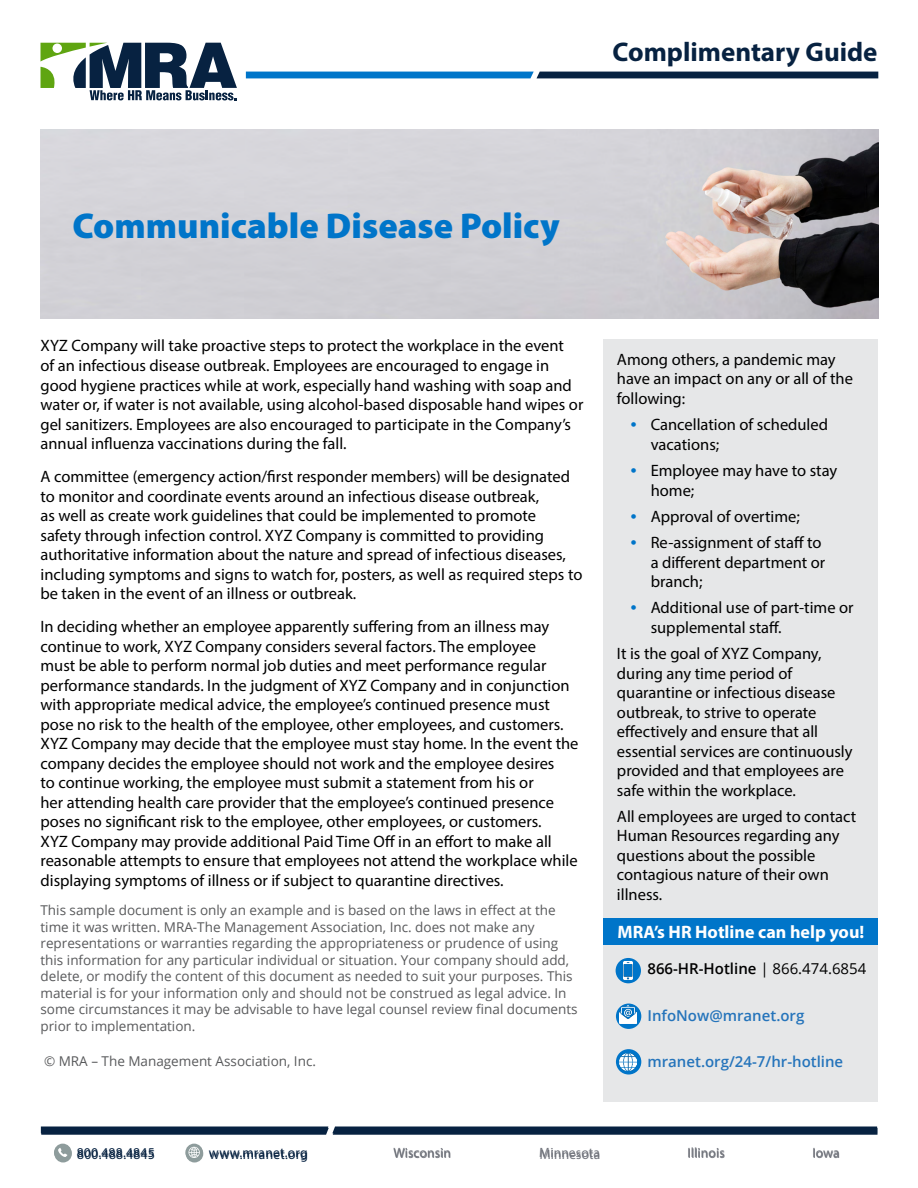
<style>
.page{position:relative;width:918px;height:1188px;background:#fff}
.page>*{position:absolute;margin:0;border:0;box-sizing:border-box;transform-origin:0 0}
.t1{font:900 36px "Myriad Pro";color:#0075c9}
.t2{font:700 27px "Myriad Pro";color:#072241}
.t3{font:700 18px "Myriad Pro";color:#fff}
.t4{font:16.5px/19.5px "Myriad Pro";color:#000}
.t5{font:600 15px "Open Sans";color:#2574bb}
.t6{font:600 15px "Open Sans";color:#000}
.t7{font:13.5px/16.5px "Open Sans";color:#58595b}
.t8{font:13.5px "Myriad Pro";letter-spacing:.01em;color:#71747c}
.t9{font:13.5px "Myriad Pro";letter-spacing:.02em;color:#072241}
.s1{font-family:"Adobe Garamond Pro";color:#0075c9}
.s2{font-weight:400}
</style>
<div class="page">
<svg style="left:246px;top:72px;width:632px;height:6px;background:#064980"></svg>
<svg style="left:186px;top:1145px;width:17px;height:18px"></svg>
<svg style="left:54px;top:1145px;width:18px;height:18px"></svg>
<svg style="left:41px;top:43px;width:196px;height:57px"></svg>
<svg style="left:41px;top:1126px;width:837px;height:9px;background:#1e3652"></svg>
<div style="left:185px;top:1144px;width:18px;height:17px;background:#8e9c9c;border-radius:50%"></div>
<svg style="left:189px;top:1147px;width:11px;height:11px"></svg>
<div style="left:54px;top:1144px;width:18px;height:17px;background:#8e9c9c;border-radius:50%"></div>
<svg style="left:58px;top:1148px;width:10px;height:9px"></svg>
<img style="left:40px;top:130px;width:838px;height:189px">
<div style="left:603px;top:339px;width:275px;height:763px;background:#e6e7e8"></div>
<div style="left:603px;top:918px;width:275px;height:27px;background:#0075c9"></div>
<svg style="left:616px;top:1004px;width:25px;height:25px"></svg>
<svg style="left:616px;top:1049px;width:25px;height:26px"></svg>
<svg style="left:616px;top:958px;width:25px;height:25px"></svg>
<img style="left:624px;top:962px;width:9px;height:17px">
<img style="left:620px;top:1006px;width:17px;height:17px">
<img style="left:620px;top:1053px;width:17px;height:17px">
<h2 class="t2" style="left:613px;top:34px;width:266px">Complimentary Guide</h2>
<h1 class="t1" style="left:72px;top:205px;width:489px">Communicable Disease Policy</h1>
<p class="t4" style="left:40px;top:336px;width:544px">XYZ Company will take proactive steps to protect the workplace in the event<br>of an infectious disease outbreak. Employees are encouraged to engage in good hygiene practices while at work, especially hand washing with soap and water or, if water is not available, using alcohol-based disposable hand wipes or gel sanitizers. Employees are also encouraged to participate in the Company’s annual influenza vaccinations during the fall.</p>
<p class="t4" style="left:40px;top:466px;width:543px">A committee (emergency action/first responder members) will be designated to monitor and coordinate events around an infectious disease outbreak,<br>as well as create work guidelines that could be implemented to promote<br>safety through infection control. XYZ Company is committed to providing authoritative information about the nature and spread of infectious diseases, including symptoms and signs to watch for, posters, as well as required steps to be taken in the event of an illness or outbreak.</p>
<p class="t4" style="left:40px;top:616px;width:540px">In deciding whether an employee apparently suffering from an illness may continue to work, XYZ Company considers several factors. The employee<br>must be able to perform normal job duties and meet performance regular performance standards. In the judgment of XYZ Company and in conjunction with appropriate medical advice, the employee’s continued presence must pose no risk to the health of the employee, other employees, and customers.<br>XYZ Company may decide that the employee must stay home. In the event the company decides the employee should not work and the employee desires<br>to continue working, the employee must submit a statement from his or<br>her attending health care provider that the employee’s continued presence poses no significant risk to the employee, other employees, or customers.<br>XYZ Company may provide additional Paid Time Off in an effort to make all reasonable attempts to ensure that employees not attend the workplace while displaying symptoms of illness or if subject to quarantine directives.</p>
<p class="t7" style="left:40px;top:902px;width:539px">This sample document is only an example and is based on the laws in effect at the time it was written. MRA-The Management Association, Inc. does not make any representations or warranties regarding the appropriateness or prudence of using this information for any particular individual or situation. Your company should add, delete, or modify the content of this document as needed to suit your purposes. This material is for your information only and should not be construed as legal advice. In some circumstances it may be advisable to have legal counsel review final documents prior to implementation.</p>
<p class="t7" style="left:44px;top:1053px;width:274px">© MRA – The Management Association, Inc.</p>
<p class="t4" style="left:617px;top:349px;width:237px">Among others, a pandemic may have an impact on any or all of the following:</p>
<p class="t4" style="left:651px;top:415px;width:179px;text-indent:-20px"><span class="s1">•</span> Cancellation of scheduled vacations;</p>
<p class="t4" style="left:651px;top:460px;width:188px;text-indent:-20px"><span class="s1">•</span> Employee may have to stay home;</p>
<p class="t4" style="left:630px;top:506px;width:171px"><span class="s1">•</span> Approval of overtime;</p>
<p class="t4" style="left:651px;top:532px;width:176px;text-indent:-20px"><span class="s1">•</span> Re-assignment of staff to a different department or branch;</p>
<p class="t4" style="left:651px;top:598px;width:204px;text-indent:-20px"><span class="s1">•</span> Additional use of part-time or supplemental staff.</p>
<p class="t4" style="left:617px;top:643px;width:237px">It is the goal of XYZ Company, during any time period of quarantine or infectious disease outbreak, to strive to operate effectively and ensure that all essential services are continuously provided and that employees are safe within the workplace.</p>
<p class="t4" style="left:617px;top:806px;width:241px">All employees are urged to contact<br>Human Resources regarding any questions about the possible contagious nature of their own illness.</p>
<p class="t3" style="left:617px;top:920px;width:248px">MRA’s HR Hotline can help you!</p>
<p class="t6" style="left:647px;top:958px;width:220px">866-HR-Hotline <span class="s2">| 866.474.6854</span></p>
<p class="t5" style="left:647px;top:1006px;width:159px">InfoNow@mranet.org</p>
<p class="t5" style="left:647px;top:1051px;width:197px">mranet.org/24-7/hr-hotline</p>
<p class="t9" style="left:77px;top:1145px;width:79px">800.488.4845</p>
<p class="t9" style="left:209px;top:1145px;width:100px">www.mranet.org</p>
<p class="t8" style="left:393px;top:1144px;width:59px">Wisconsin</p>
<p class="t8" style="left:539px;top:1145px;width:62px">Minnesota</p>
<p class="t8" style="left:687px;top:1144px;width:39px">Illinois</p>
<p class="t8" style="left:812px;top:1144px;width:29px">Iowa</p>
</div>
